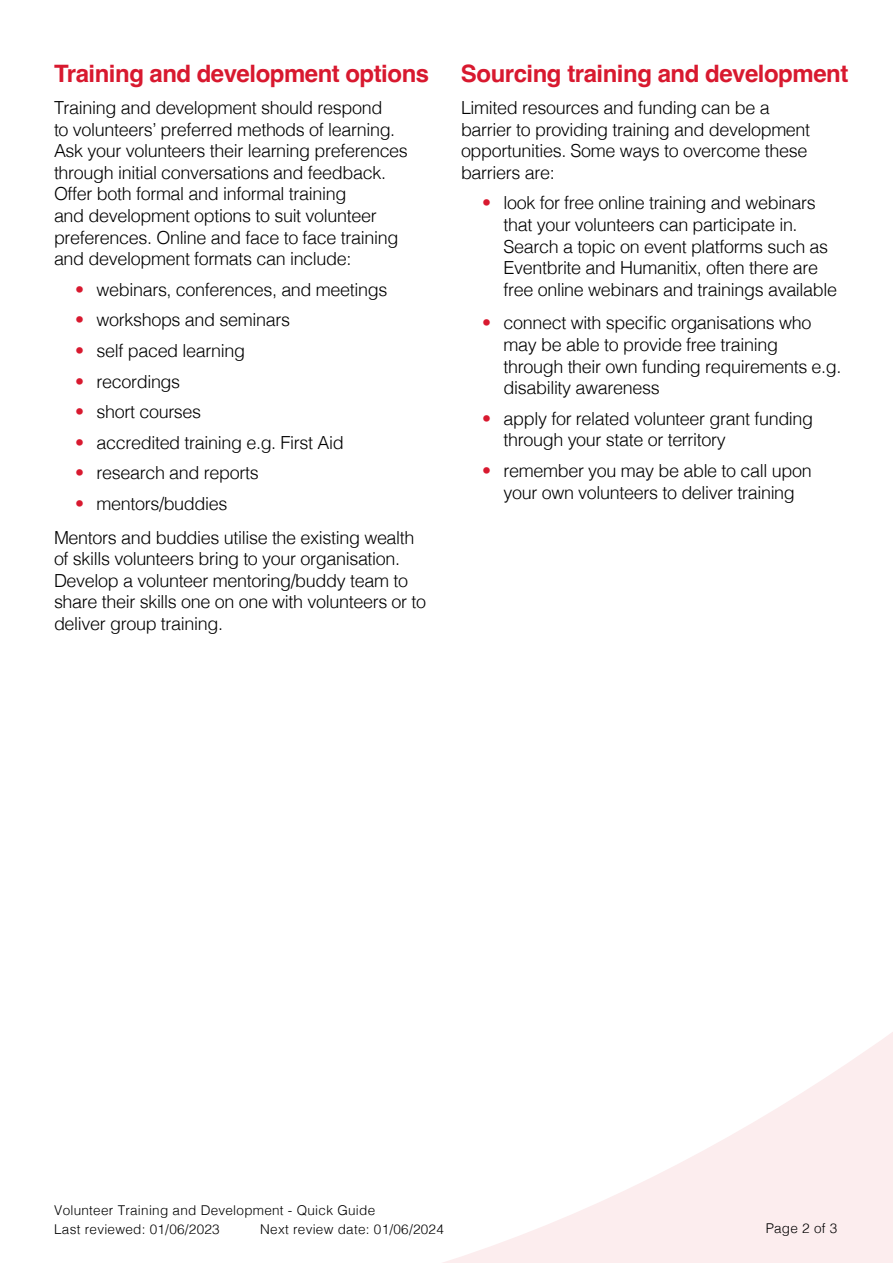
<style>
.page{position:relative;width:893px;height:1263px;background:#fff}
.page>*{position:absolute;margin:0;border:0;box-sizing:border-box;transform-origin:0 0}
.t1{font:700 24px "Helvetica";letter-spacing:-.02em;color:#d8192f}
.t2{font:300 18px/21.6px "Helvetica";letter-spacing:-.02em;color:#000}
.t3{font:300 13.5px/19.2px "Helvetica";letter-spacing:.02em;color:#000}
.s1{color:#d8192f}
</style>
<div class="page">
<svg style="left:443px;top:1032px;width:450px;height:231px"></svg>
<h1 class="t1" style="left:54px;top:59px;width:377px">Training and development options</h1>
<h1 class="t1" style="left:461px;top:59px;width:389px">Sourcing training and development</h1>
<p class="t2" style="left:54px;top:96px;width:355px">Training and development should respond<br>to volunteers’ preferred methods of learning.<br>Ask your volunteers their learning preferences through initial conversations and feedback.<br>Offer both formal and informal training<br>and development options to suit volunteer preferences. Online and face to face training and development formats can include:</p>
<p class="t2" style="left:75px;top:277px;width:314px"><span class="s1">•</span> webinars, conferences, and meetings</p>
<p class="t2" style="left:75px;top:308px;width:216px"><span class="s1">•</span> workshops and seminars</p>
<p class="t2" style="left:75px;top:339px;width:171px"><span class="s1">•</span> self paced learning</p>
<p class="t2" style="left:75px;top:369px;width:107px"><span class="s1">•</span> recordings</p>
<p class="t2" style="left:75px;top:400px;width:127px"><span class="s1">•</span> short courses</p>
<p class="t2" style="left:75px;top:430px;width:270px"><span class="s1">•</span> accredited training e.g. First Aid</p>
<p class="t2" style="left:75px;top:461px;width:185px"><span class="s1">•</span> research and reports</p>
<p class="t2" style="left:54px;top:486px;width:362px;line-height:33.6px;text-indent:21px"><span class="s1">•</span> mentors/buddies<br>Mentors and buddies utilise the existing wealth</p>
<p class="t2" style="left:54px;top:547px;width:374px">of skills volunteers bring to your organisation.<br>Develop a volunteer mentoring/buddy team to share their skills one on one with volunteers or to deliver group training.</p>
<p class="t2" style="left:461px;top:96px;width:351px">Limited resources and funding can be a barrier to providing training and development opportunities. Some ways to overcome these barriers are:</p>
<p class="t2" style="left:503px;top:191px;width:335px;text-indent:-21px"><span class="s1">•</span> look for free online training and webinars that your volunteers can participate in.<br>Search a topic on event platforms such as Eventbrite and Humanitix, often there are free online webinars and trainings available</p>
<p class="t2" style="left:503px;top:311px;width:340px;text-indent:-21px"><span class="s1">•</span> connect with specific organisations who may be able to provide free training through their own funding requirements e.g. disability awareness</p>
<p class="t2" style="left:503px;top:406px;width:311px;text-indent:-21px"><span class="s1">•</span> apply for related volunteer grant funding through your state or territory</p>
<p class="t2" style="left:482px;top:459px;width:331px;text-align:center"><span class="s1">•</span> remember you may be able to call upon your own volunteers to deliver training</p>
<p class="t3" style="left:54px;top:1199px;width:323px">Volunteer Training and Development - Quick Guide<br>Last reviewed: 01/06/2023</p>
<p class="t3" style="left:260px;top:1218px;width:185px">Next review date: 01/06/2024</p>
<p class="t3" style="left:766px;top:1218px;width:73px">Page 2 of 3</p>
</div>
